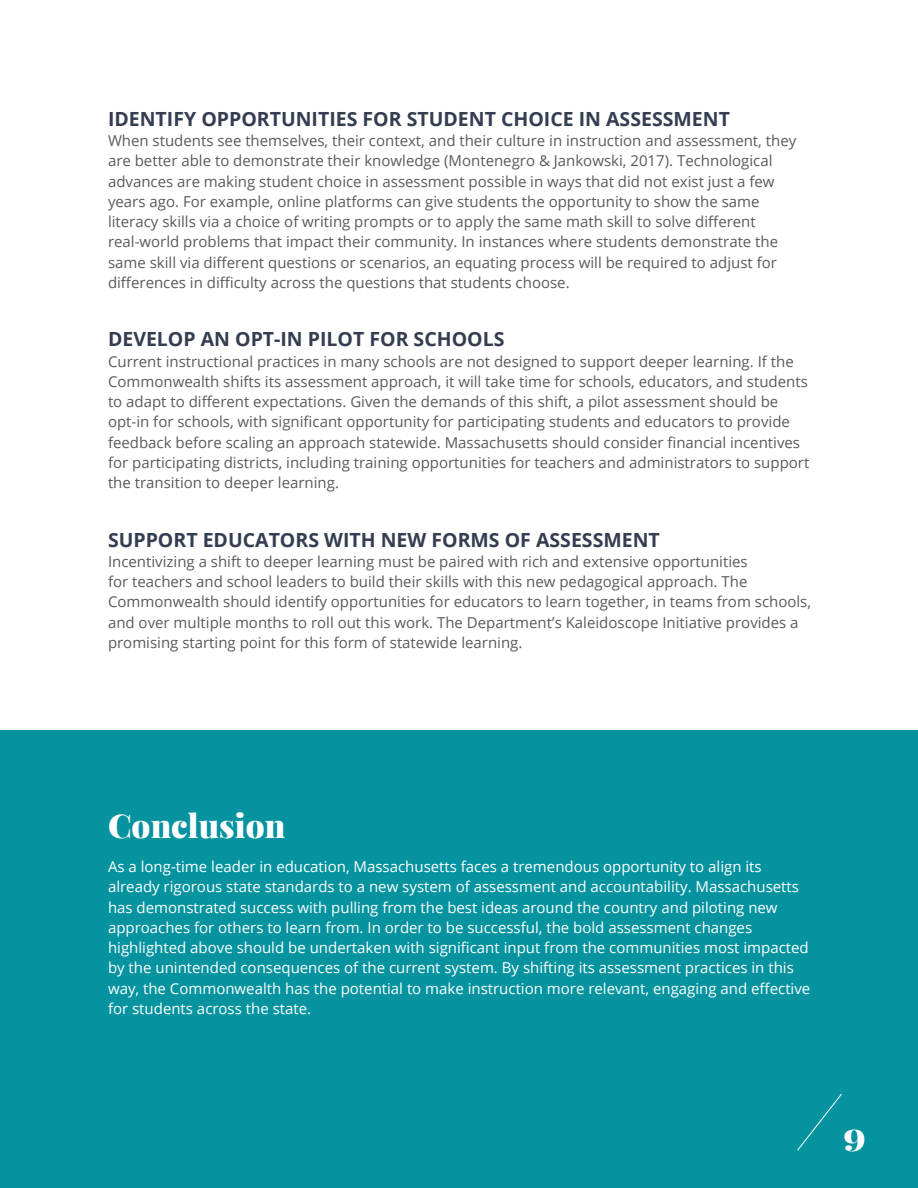
<style>
.page{position:relative;width:918px;height:1188px;background:#fff}
.page>*{position:absolute;margin:0;border:0;box-sizing:border-box;transform-origin:0 0}
.t1{font:900 33px "Playfair Display";color:#fff}
.t2{font:900 29.85px "Playfair Display";color:#fff;scale:1.2 1}
.t3{font:700 19.5px "Open Sans";color:#353d51}
.t4{font:15px/20.2px "Open Sans";color:#5a5a5a}
.t5{font:15px/20.2px "Open Sans";color:#fff}
</style>
<div class="page">
<div style="left:0;top:730px;width:918px;height:458px;background:#0593a0"></div>
<svg style="left:797px;top:1093px;width:45px;height:58px"></svg>
<h3 class="t3" style="left:108px;top:105px;width:623px">IDENTIFY OPPORTUNITIES FOR STUDENT CHOICE IN ASSESSMENT</h3>
<p class="t4" style="left:108px;top:130px;width:690px">When students see themselves, their context, and their culture in instruction and assessment, they are better able to demonstrate their knowledge (Montenegro &amp; Jankowski, 2017). Technological advances are making student choice in assessment possible in ways that did not exist just a few years ago. For example, online platforms can give students the opportunity to show the same literacy skills via a choice of writing prompts or to apply the same math skill to solve different real-world problems that impact their community. In instances where students demonstrate the same skill via different questions or scenarios, an equating process will be required to adjust for differences in difficulty across the questions that students choose.</p>
<h3 class="t3" style="left:108px;top:326px;width:398px">DEVELOP AN OPT-IN PILOT FOR SCHOOLS</h3>
<p class="t4" style="left:108px;top:351px;width:703px">Current instructional practices in many schools are not designed to support deeper learning. If the Commonwealth shifts its assessment approach, it will take time for schools, educators, and students to adapt to different expectations. Given the demands of this shift, a pilot assessment should be opt-in for schools, with significant opportunity for participating students and educators to provide feedback before scaling an approach statewide. Massachusetts should consider financial incentives for participating districts, including training opportunities for teachers and administrators to support the transition to deeper learning.</p>
<h3 class="t3" style="left:108px;top:526px;width:553px">SUPPORT EDUCATORS WITH NEW FORMS OF ASSESSMENT</h3>
<p class="t4" style="left:108px;top:551px;width:705px">Incentivizing a shift to deeper learning must be paired with rich and extensive opportunities<br>for teachers and school leaders to build their skills with this new pedagogical approach. The Commonwealth should identify opportunities for educators to learn together, in teams from schools, and over multiple months to roll out this work. The Department’s Kaleidoscope Initiative provides a promising starting point for this form of statewide learning.</p>
<h1 class="t1" style="left:108px;top:805px;width:179px">Conclusion</h1>
<p class="t5" style="left:108px;top:856px;width:704px">As a long-time leader in education, Massachusetts faces a tremendous opportunity to align its already rigorous state standards to a new system of assessment and accountability. Massachusetts has demonstrated success with pulling from the best ideas around the country and piloting new approaches for others to learn from. In order to be successful, the bold assessment changes highlighted above should be undertaken with significant input from the communities most impacted by the unintended consequences of the current system. By shifting its assessment practices in this way, the Commonwealth has the potential to make instruction more relevant, engaging and effective for students across the state.</p>
<h2 class="t2" style="left:843px;top:1121px;width:21px">9</h2>
</div>
